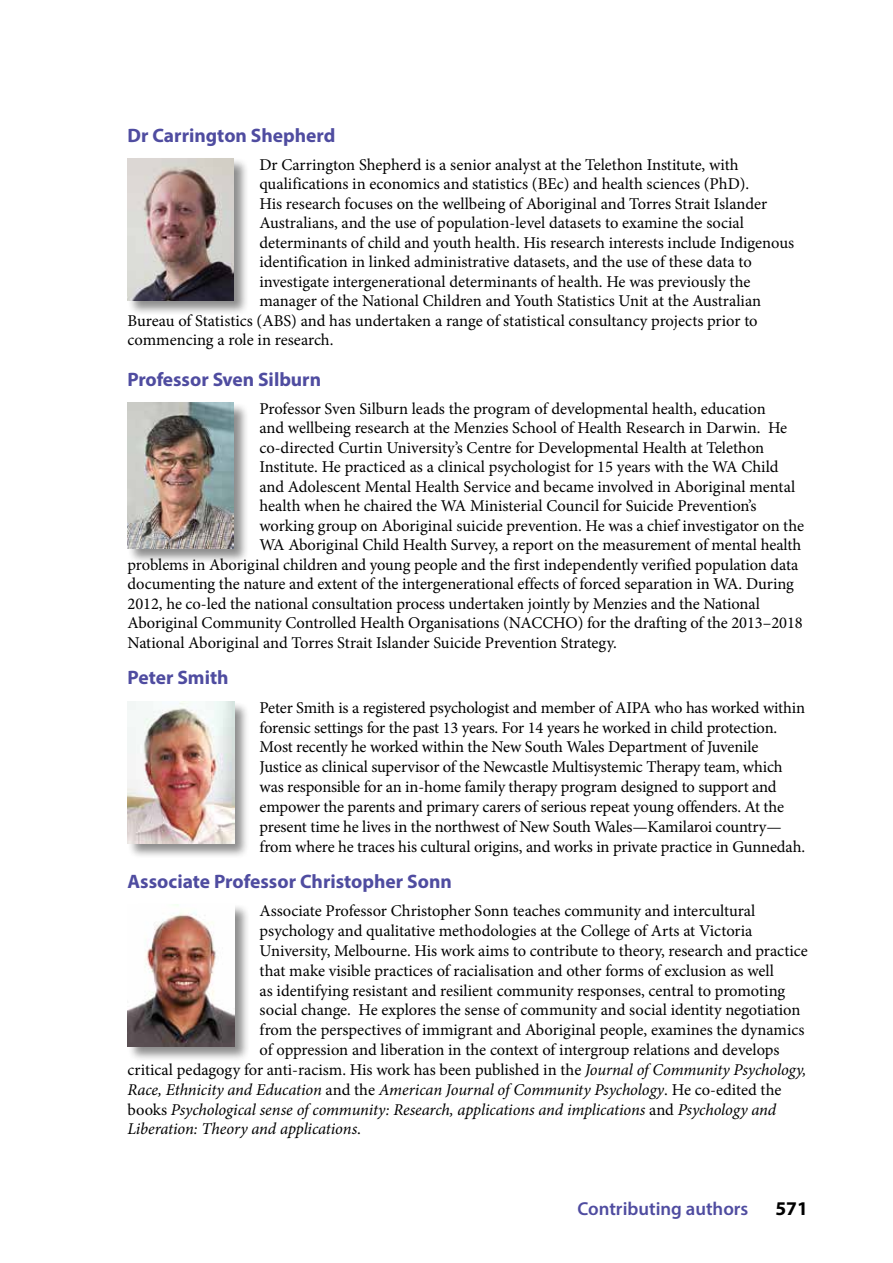
<style>
.page{position:relative;width:893px;height:1263px;background:#fff}
.page>*{position:absolute;margin:0;border:0;box-sizing:border-box;transform-origin:0 0}
.t1{font:700 19.5px "Myriad Pro";color:#4f4ca0}
.t2{font:700 19.5px "Myriad Pro";color:#000}
.t3{font:600 18.75px "Myriad Pro";color:#4f4ca0}
.t4{font:16.5px/19.8px "Minion Pro";letter-spacing:-.005em;color:#000}
.t5{font:italic 16.5px "Minion Pro";letter-spacing:-.01em;color:#000}
.s1{font-style:italic}
.s2{font-style:normal}
</style>
<div class="page">
<div style="left:127px;top:402px;width:122px;height:163px;background:#000;opacity:.45"></div>
<img style="left:128px;top:403px;width:106px;height:146px">
<div style="left:127px;top:701px;width:123px;height:158px;background:#000;opacity:.45"></div>
<img style="left:128px;top:702px;width:106px;height:141px">
<div style="left:127px;top:903px;width:123px;height:158px;background:#000;opacity:.45"></div>
<img style="left:128px;top:904px;width:106px;height:142px">
<div style="left:127px;top:158px;width:122px;height:158px;background:#000;opacity:.45"></div>
<img style="left:128px;top:158px;width:106px;height:142px">
<p class="t1" style="left:128px;top:122px;width:209px">Dr Carrington Shepherd</p>
<p class="t4" style="left:259px;top:155px;width:481px">Dr Carrington Shepherd is a senior analyst at the Telethon Institute, with</p>
<p class="t4" style="left:259px;top:174px;width:491px">qualifications in economics and statistics (BEc) and health sciences (PhD).</p>
<p class="t4" style="left:259px;top:194px;width:509px">His research focuses on the wellbeing of Aboriginal and Torres Strait Islander</p>
<p class="t4" style="left:259px;top:213px;width:486px">Australians, and the use of population-level datasets to examine the social</p>
<p class="t4" style="left:259px;top:233px;width:536px">determinants of child and youth health. His research interests include Indigenous</p>
<p class="t4" style="left:259px;top:252px;width:494px">identification in linked administrative datasets, and the use of these data to</p>
<p class="t4" style="left:259px;top:272px;width:493px">investigate intergenerational determinants of health. He was previously the</p>
<p class="t4" style="left:259px;top:291px;width:503px">manager of the National Children and Youth Statistics Unit at the Australian</p>
<p class="t4" style="left:128px;top:311px;width:632px">Bureau of Statistics (ABS) and has undertaken a range of statistical consultancy projects prior to</p>
<p class="t4" style="left:128px;top:330px;width:207px">commencing a role in research.</p>
<p class="t1" style="left:128px;top:366px;width:195px">Professor Sven Silburn</p>
<p class="t4" style="left:259px;top:398px;width:508px">Professor Sven Silburn leads the program of developmental health, education</p>
<p class="t4" style="left:259px;top:418px;width:529px">and wellbeing research at the Menzies School of Health Research in Darwin. He</p>
<p class="t4" style="left:259px;top:437px;width:506px">co-directed Curtin University’s Centre for Developmental Health at Telethon</p>
<p class="t4" style="left:259px;top:457px;width:521px">Institute. He practiced as a clinical psychologist for 15 years with the WA Child</p>
<p class="t4" style="left:259px;top:476px;width:537px">and Adolescent Mental Health Service and became involved in Aboriginal mental</p>
<p class="t4" style="left:259px;top:496px;width:499px">health when he chaired the WA Ministerial Council for Suicide Prevention’s</p>
<p class="t4" style="left:259px;top:515px;width:546px">working group on Aboriginal suicide prevention. He was a chief investigator on the</p>
<p class="t4" style="left:259px;top:535px;width:544px">WA Aboriginal Child Health Survey, a report on the measurement of mental health</p>
<p class="t4" style="left:128px;top:554px;width:672px">problems in Aboriginal children and young people and the first independently verified population data</p>
<p class="t4" style="left:128px;top:574px;width:668px">documenting the nature and extent of the intergenerational effects of forced separation in WA. During</p>
<p class="t4" style="left:128px;top:593px;width:634px">2012, he co-led the national consultation process undertaken jointly by Menzies and the National</p>
<p class="t4" style="left:128px;top:613px;width:677px">Aboriginal Community Controlled Health Organisations (NACCHO) for the drafting of the 2013–2018</p>
<p class="t4" style="left:128px;top:633px;width:491px">National Aboriginal and Torres Strait Islander Suicide Prevention Strategy.</p>
<p class="t1" style="left:128px;top:665px;width:103px">Peter Smith</p>
<p class="t4" style="left:260px;top:698px;width:547px">Peter Smith is a registered psychologist and member of AIPA who has worked within forensic settings for the past 13 years. For 14 years he worked in child protection.<br>Most recently he worked within the New South Wales Department of Juvenile<br>Justice as clinical supervisor of the Newcastle Multisystemic Therapy team, which was responsible for an in-home family therapy program designed to support and empower the parents and primary carers of serious repeat young offenders. At the present time he lives in the northwest of New South Wales—Kamilaroi country— from where he traces his cultural origins, and works in private practice in Gunnedah.</p>
<p class="t1" style="left:128px;top:868px;width:326px">Associate Professor Christopher Sonn</p>
<p class="t4" style="left:260px;top:901px;width:497px">Associate Professor Christopher Sonn teaches community and intercultural</p>
<p class="t4" style="left:260px;top:921px;width:494px">psychology and qualitative methodologies at the College of Arts at Victoria</p>
<p class="t4" style="left:260px;top:941px;width:550px">University, Melbourne. His work aims to contribute to theory, research and practice</p>
<p class="t4" style="left:260px;top:961px;width:516px">that make visible practices of racialisation and other forms of exclusion as well</p>
<p class="t4" style="left:260px;top:980px;width:527px">as identifying resistant and resilient community responses, central to promoting</p>
<p class="t4" style="left:260px;top:1000px;width:542px">social change. He explores the sense of community and social identity negotiation</p>
<p class="t4" style="left:260px;top:1020px;width:546px">from the perspectives of immigrant and Aboriginal people, examines the dynamics</p>
<p class="t4" style="left:260px;top:1040px;width:521px">of oppression and liberation in the context of intergroup relations and develops</p>
<p class="t4" style="left:128px;top:1060px;width:680px">critical pedagogy for anti-racism. His work has been published in the <span class="s1">Journal of Community Psychology,</span></p>
<p class="t5" style="left:128px;top:1078px;width:655px">Race, Ethnicity and Education <span class="s2">and the</span> American Journal of Community Psychology<span class="s2">. He co-edited the</span></p>
<p class="t5" style="left:128px;top:1098px;width:650px"><span class="s2">books</span> Psychological sense of community: Research, applications and implications <span class="s2">and</span> Psychology and</p>
<p class="t5" style="left:128px;top:1118px;width:235px">Liberation: Theory and applications<span class="s2">.</span></p>
<p class="t3" style="left:577px;top:1197px;width:172px">Contributing authors</p>
<p class="t2" style="left:775px;top:1196px;width:34px">571</p>
</div>
